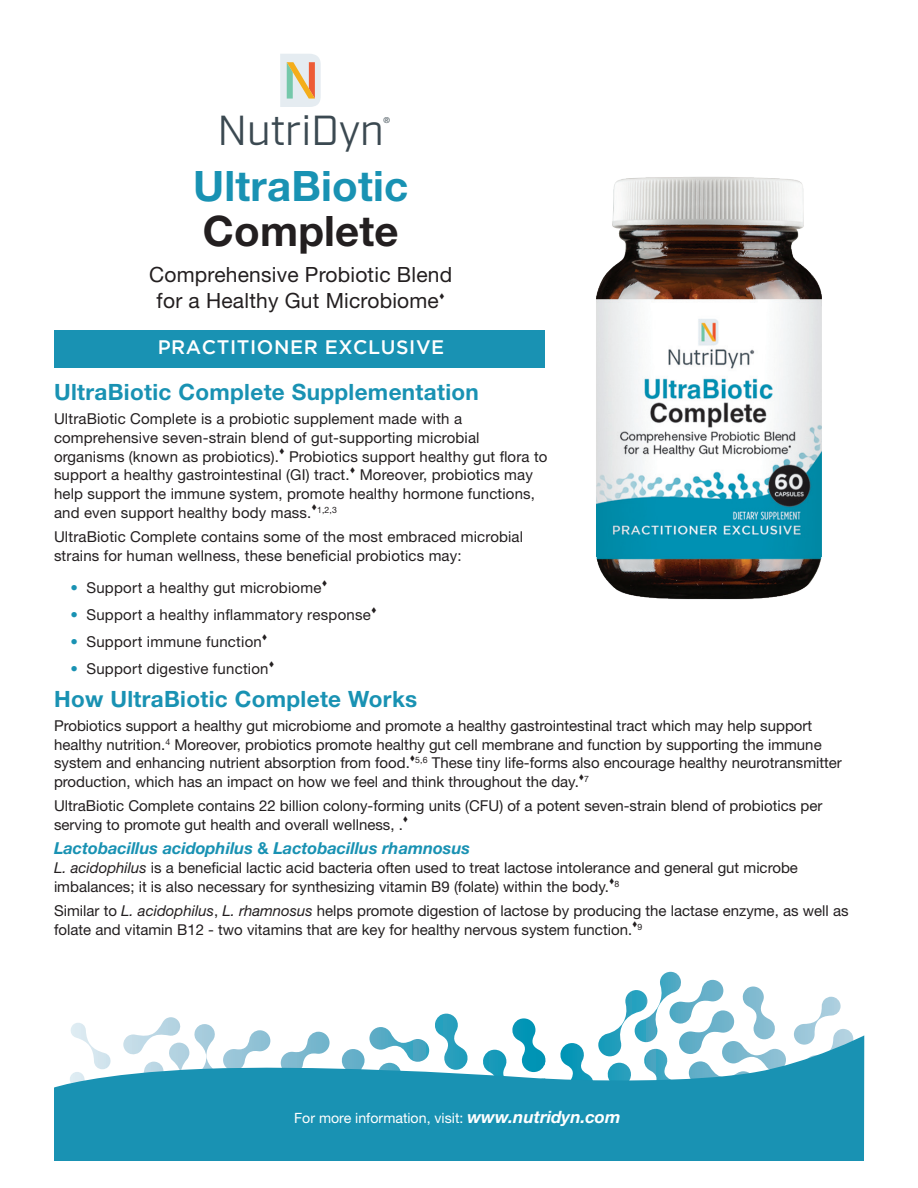
<style>
.page{position:relative;width:918px;height:1188px;background:#fff}
.page>*{position:absolute;margin:0;border:0;box-sizing:border-box;transform-origin:0 0}
.t1{font:700 42px "Helvetica Neue LT Std";letter-spacing:.005em;color:#1992b3}
.t2{font:700 42px "Helvetica Neue LT Std";letter-spacing:.005em;color:#231f20}
.t3{font:41.85px "Industry";color:#3b4951}
.t4{font:700 22.5px "Helvetica Neue LT Std";letter-spacing:.015em;color:#1992b3}
.t5{font:21px "Helvetica Neue LT Std";letter-spacing:.01em;color:#231f20}
.t6{font:500 19.5px "Gotham";letter-spacing:.03em;color:#fff}
.t7{font:italic 700 16.5px "Helvetica Neue LT Std";color:#1992b3}
.t8{font:15px/18.8px "Helvetica Neue LT Std";color:#231f20}
.t9{font:14.1px "Helvetica Neue LT Std";color:#fff}
.t10{font:8.7px "Helvetica Neue LT Std";color:#231f20}
.t11{font:8.1px "Helvetica Neue LT Std";color:#3b4951}
.s1{color:#1992b3}
.s2{font-style:normal}
.s3{font-style:italic}
.s4{font-weight:700;font-style:italic;font-size:16.95px}
</style>
<div class="page">
<svg style="left:70px;top:1023px;width:17px;height:12px"></svg>
<svg style="left:131px;top:972px;width:734px;height:163px"></svg>
<div style="left:54px;top:330px;width:490px;height:38px;background:#1992b3"></div>
<svg style="left:54px;top:1035px;width:810px;height:126px;fill:#1992b3"></svg>
<svg style="left:280px;top:54px;width:41px;height:53px;background:#ded6c4"></svg>
<img style="left:596px;top:177px;width:226px;height:423px">
<h2 class="t3" style="left:218px;top:106px;width:168px">NutriDyn</h2>
<p class="t11" style="left:384px;top:115px;width:8px">®</p>
<p class="t1" style="left:193px;top:160px;width:217px">UltraBiotic</p>
<p class="t2" style="left:203px;top:205px;width:197px">Complete</p>
<p class="t5" style="left:149px;top:262px;width:305px">Comprehensive Probiotic Blend</p>
<p class="t5" style="left:157px;top:288px;width:284px">for a Healthy Gut Microbiome</p>
<p class="t6" style="left:158px;top:336px;width:288px">PRACTITIONER EXCLUSIVE</p>
<p class="t4" style="left:54px;top:378px;width:426px">UltraBiotic Complete Supplementation</p>
<p class="t8" style="left:54px;top:409px;width:427px">UltraBiotic Complete is a probiotic supplement made with a comprehensive seven-strain blend of gut-supporting microbial organisms (known as probiotics).</p>
<p class="t8" style="left:54px;top:447px;width:495px;text-indent:235px">Probiotics support healthy gut flora to support a healthy gastrointestinal (GI) tract.</p>
<p class="t8" style="left:54px;top:466px;width:483px;text-indent:306px">Moreover, probiotics may help support the immune system, promote healthy hormone functions, and even support healthy body mass.</p>
<p class="t10" style="left:312px;top:505px;width:27px">▼1,2,3</p>
<p class="t8" style="left:54px;top:527px;width:471px">UltraBiotic Complete contains some of the most embraced microbial strains for human wellness, these beneficial probiotics may:</p>
<p class="t8" style="left:70px;top:578px;width:252px"><span class="s1">•</span> Support a healthy gut microbiome</p>
<p class="t8" style="left:70px;top:605px;width:302px"><span class="s1">•</span> Support a healthy inflammatory response</p>
<p class="t8" style="left:70px;top:632px;width:193px"><span class="s1">•</span> Support immune function</p>
<p class="t8" style="left:70px;top:659px;width:200px"><span class="s1">•</span> Support digestive function</p>
<p class="t4" style="left:54px;top:685px;width:365px">How UltraBiotic Complete Works</p>
<p class="t8" style="left:54px;top:716px;width:789px">Probiotics support a healthy gut microbiome and promote a healthy gastrointestinal tract which may help support healthy nutrition.<sup>4</sup> Moreover, probiotics promote healthy gut cell membrane and function by supporting the immune system and enhancing nutrient absorption from food.▼<sup>5,6</sup> These tiny life-forms also encourage healthy neurotransmitter production, which has an impact on how we feel and think throughout the day.</p>
<p class="t10" style="left:579px;top:774px;width:12px">▼7</p>
<p class="t8" style="left:54px;top:796px;width:770px">UltraBiotic Complete contains 22 billion colony-forming units (CFU) of a potent seven-strain blend of probiotics per serving to promote gut health and overall wellness, .</p>
<p class="t7" style="left:54px;top:838px;width:418px">Lactobacillus acidophilus <span class="s2">&amp;</span> Lactobacillus rhamnosus</p>
<p class="t8" style="left:54px;top:858px;width:746px"><span class="s3">L. acidophilus</span> is a beneficial lactic acid bacteria often used to treat lactose intolerance and general gut microbe imbalances; it is also necessary for synthesizing vitamin B9 (folate) within the body.</p>
<p class="t10" style="left:609px;top:878px;width:12px">▼8</p>
<p class="t8" style="left:54px;top:901px;width:796px">Similar to <span class="s3">L. acidophilus</span>, <span class="s3">L. rhamnosus</span> helps promote digestion of lactose by producing the lactase enzyme, as well as folate and vitamin B12 - two vitamins that are key for healthy nervous system function.</p>
<p class="t10" style="left:632px;top:921px;width:12px">▼9</p>
<p class="t9" style="left:294px;top:1110px;width:328px">For more information, visit: <span class="s4">www.nutridyn.com</span></p>
</div>
